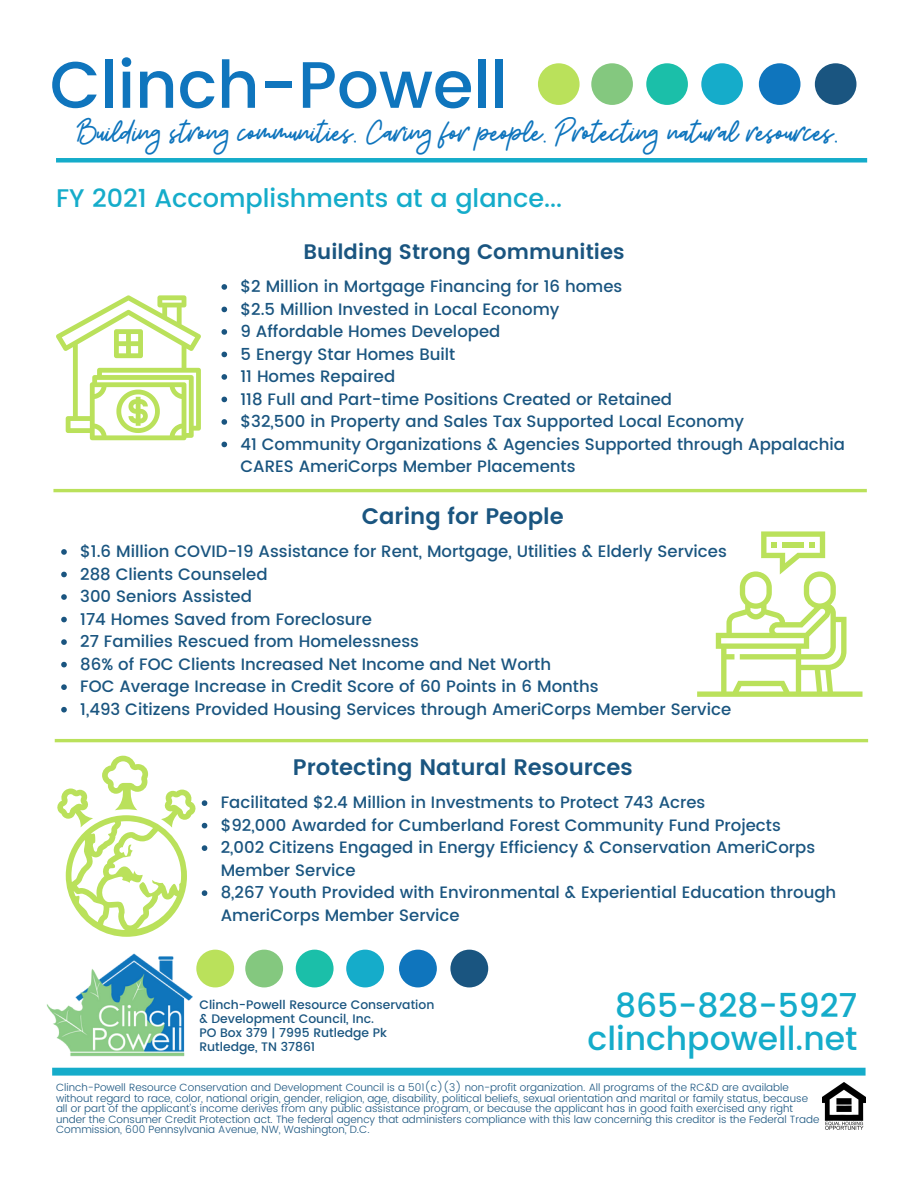
<style>
.page{position:relative;width:918px;height:1188px;background:#fff}
.page>*{position:absolute;margin:0;border:0;box-sizing:border-box;transform-origin:0 0}
.t1{font:500 65.55px "Poppins";color:#0f75bd}
.t2{font:33.75px "Beauty Salon Script";color:#0f75bd}
.t3{font:500 33px "Poppins";color:#15acca}
.t4{font:500 25.5px "Poppins";color:#15acca}
.t5{font:600 22.5px "Poppins";color:#1a5580}
.t6{font:600 21px "Poppins";color:#1a5580}
.t7{font:500 16.5px/22.5px "Poppins";color:#1a5580}
.t8{font:500 12.3px "Poppins";color:#1a5580}
.t9{font:300 10.5px/10.5px "Poppins";color:#1a5580}
</style>
<div class="page">
<img style="left:46px;top:953px;width:147px;height:104px">
<div style="left:538px;top:63px;width:42px;height:42px;background:#bae15b;border-radius:50%"></div>
<div style="left:591px;top:63px;width:42px;height:42px;background:#84c87f;border-radius:50%"></div>
<div style="left:646px;top:63px;width:42px;height:42px;background:#1bbfa9;border-radius:50%"></div>
<div style="left:701px;top:63px;width:42px;height:42px;background:#15acca;border-radius:50%"></div>
<div style="left:759px;top:63px;width:41px;height:42px;background:#0f75bd;border-radius:50%"></div>
<div style="left:815px;top:63px;width:41px;height:42px;background:#1a5580;border-radius:50%"></div>
<div style="left:196px;top:950px;width:38px;height:37px;background:#bae15b;border-radius:50%"></div>
<div style="left:245px;top:950px;width:38px;height:37px;background:#84c87f;border-radius:50%"></div>
<div style="left:296px;top:950px;width:38px;height:37px;background:#1bbfa9;border-radius:50%"></div>
<div style="left:346px;top:950px;width:38px;height:37px;background:#15acca;border-radius:50%"></div>
<div style="left:399px;top:950px;width:38px;height:37px;background:#0f75bd;border-radius:50%"></div>
<div style="left:450px;top:950px;width:38px;height:37px;background:#1a5580;border-radius:50%"></div>
<img style="left:822px;top:1083px;width:44px;height:47px">
<div style="left:56px;top:158px;width:811px;height:5px;background:#15acca"></div>
<hr style="left:53px;top:489px;width:814px;height:3px;background:#bae15b">
<svg style="left:61px;top:549px;width:6px;height:6px"></svg>
<svg style="left:61px;top:572px;width:6px;height:5px"></svg>
<svg style="left:61px;top:594px;width:6px;height:6px"></svg>
<svg style="left:61px;top:617px;width:6px;height:5px"></svg>
<svg style="left:61px;top:639px;width:6px;height:6px"></svg>
<svg style="left:61px;top:662px;width:6px;height:5px"></svg>
<svg style="left:61px;top:684px;width:6px;height:6px"></svg>
<svg style="left:61px;top:707px;width:6px;height:6px"></svg>
<svg style="left:56px;top:295px;width:145px;height:145px"></svg>
<svg style="left:697px;top:531px;width:166px;height:166px"></svg>
<hr style="left:55px;top:739px;width:813px;height:3px;background:#bae15b">
<div style="left:52px;top:1068px;width:814px;height:8px;background:#15acca"></div>
<svg style="left:57px;top:756px;width:139px;height:181px"></svg>
<svg style="left:202px;top:800px;width:5px;height:6px"></svg>
<svg style="left:202px;top:823px;width:5px;height:5px"></svg>
<svg style="left:202px;top:845px;width:5px;height:6px"></svg>
<svg style="left:202px;top:890px;width:5px;height:6px"></svg>
<svg style="left:221px;top:284px;width:6px;height:6px"></svg>
<svg style="left:221px;top:307px;width:6px;height:5px"></svg>
<svg style="left:221px;top:329px;width:6px;height:6px"></svg>
<svg style="left:221px;top:352px;width:6px;height:5px"></svg>
<svg style="left:221px;top:374px;width:6px;height:6px"></svg>
<svg style="left:221px;top:397px;width:6px;height:5px"></svg>
<svg style="left:221px;top:419px;width:6px;height:6px"></svg>
<svg style="left:221px;top:442px;width:6px;height:5px"></svg>
<p class="t1" style="left:50px;top:47px;width:460px">Clinch-Powell</p>
<p class="t2" style="left:78px;top:116px;width:762px">Building strong communities. Caring for people. Protecting natural resources.</p>
<p class="t4" style="left:56px;top:184px;width:508px">FY 2021 Accomplishments at a glance...</p>
<p class="t6" style="left:304px;top:239px;width:322px">Building Strong Communities</p>
<p class="t7" style="left:241px;top:275px;width:383px">$2 Million in Mortgage Financing for 16 homes</p>
<p class="t7" style="left:241px;top:298px;width:320px">$2.5 Million Invested in Local Economy</p>
<p class="t7" style="left:241px;top:320px;width:261px">9 Affordable Homes Developed</p>
<p class="t7" style="left:241px;top:343px;width:216px">5 Energy Star Homes Built</p>
<p class="t7" style="left:241px;top:365px;width:156px">11 Homes Repaired</p>
<p class="t7" style="left:241px;top:388px;width:433px">118 Full and Part-time Positions Created or Retained</p>
<p class="t7" style="left:241px;top:410px;width:505px">$32,500 in Property and Sales Tax Supported Local Economy</p>
<p class="t7" style="left:241px;top:433px;width:606px">41 Community Organizations &amp; Agencies Supported through Appalachia<br>CARES AmeriCorps Member Placements</p>
<p class="t5" style="left:362px;top:503px;width:203px">Caring for People</p>
<p class="t7" style="left:80px;top:540px;width:648px">$1.6 Million COVID-19 Assistance for Rent, Mortgage, Utilities &amp; Elderly Services</p>
<p class="t7" style="left:80px;top:563px;width:189px">288 Clients Counseled</p>
<p class="t7" style="left:80px;top:585px;width:173px">300 Seniors Assisted</p>
<p class="t7" style="left:80px;top:608px;width:293px">174 Homes Saved from Foreclosure</p>
<p class="t7" style="left:80px;top:630px;width:340px">27 Families Rescued from Homelessness</p>
<p class="t7" style="left:80px;top:653px;width:472px">86% of FOC Clients Increased Net Income and Net Worth</p>
<p class="t7" style="left:80px;top:675px;width:520px">FOC Average Increase in Credit Score of 60 Points in 6 Months</p>
<p class="t7" style="left:80px;top:698px;width:653px">1,493 Citizens Provided Housing Services through AmeriCorps Member Service</p>
<p class="t5" style="left:293px;top:754px;width:341px">Protecting Natural Resources</p>
<p class="t7" style="left:221px;top:791px;width:486px">Facilitated $2.4 Million in Investments to Protect 743 Acres</p>
<p class="t7" style="left:221px;top:814px;width:562px">$92,000 Awarded for Cumberland Forest Community Fund Projects</p>
<p class="t7" style="left:221px;top:836px;width:596px">2,002 Citizens Engaged in Energy Efficiency &amp; Conservation AmeriCorps<br>Member Service</p>
<p class="t7" style="left:221px;top:881px;width:617px">8,267 Youth Provided with Environmental &amp; Experiential Education through<br>AmeriCorps Member Service</p>
<p class="t8" style="left:199px;top:997px;width:236px">Clinch-Powell Resource Conservation</p>
<p class="t8" style="left:199px;top:1012px;width:176px">&amp; Development Council, Inc.</p>
<p class="t8" style="left:199px;top:1026px;width:189px">PO Box 379 | 7995 Rutledge Pk</p>
<p class="t8" style="left:199px;top:1040px;width:117px">Rutledge, TN 37861</p>
<p class="t3" style="left:615px;top:986px;width:244px">865-828-5927</p>
<p class="t3" style="left:588px;top:1019px;width:271px">clinchpowell.net</p>
<p class="t9" style="left:56px;top:1082px;width:765px">Clinch-Powell Resource Conservation and Development Council is a 501(c)(3) non-profit organization. All programs of the RC&amp;D are available without regard to race, color, national origin, gender, religion, age, disability, political beliefs, sexual orientation and marital or family status, because all or part of the applicant's income derives from any public assistance program, or because the applicant has in good faith exercised any right under the Consumer Credit Protection act. The federal agency that administers compliance with this law concerning this creditor is the Federal Trade Commission, 600 Pennsylvania Avenue, NW, Washington, D.C.</p>
</div>
